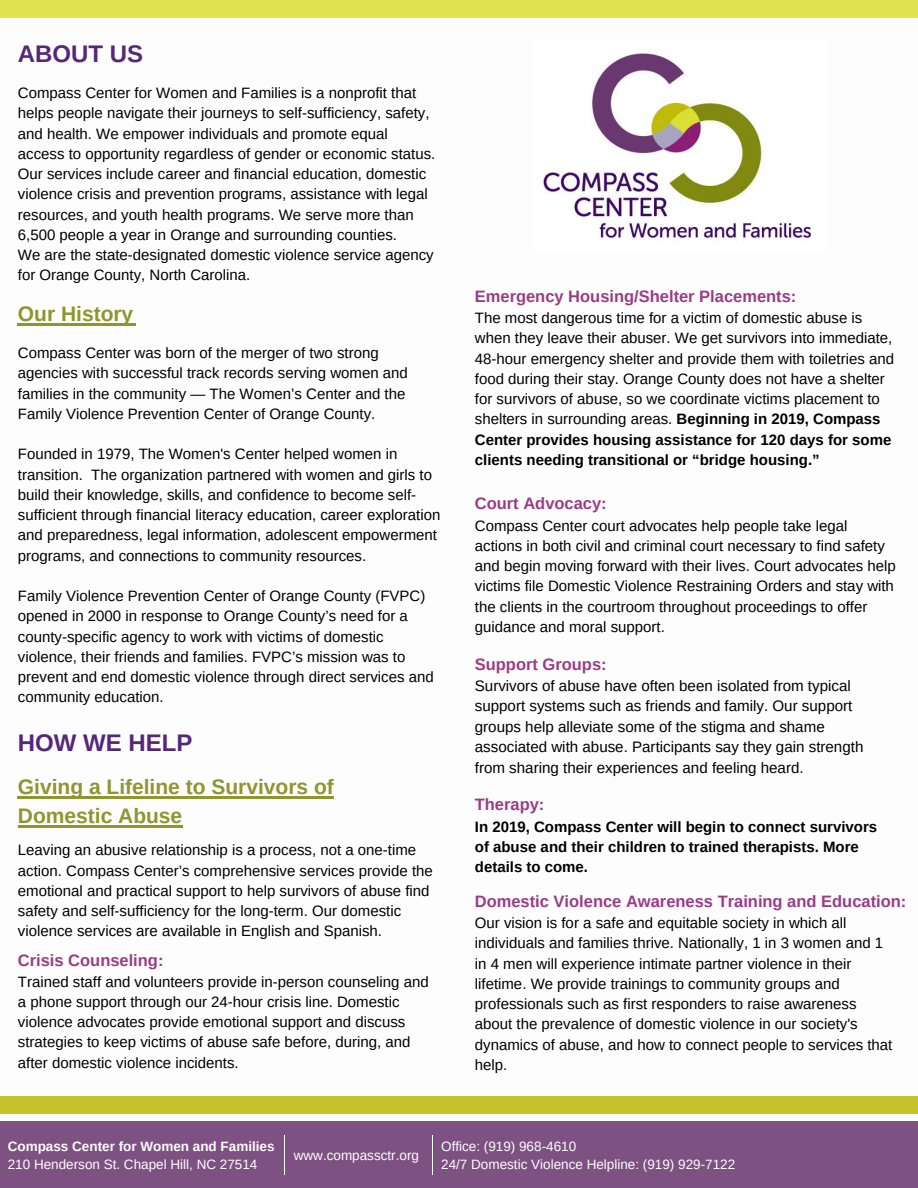
<style>
.page{position:relative;width:918px;height:1188px;background:#fff}
.page>*{position:absolute;margin:0;border:0;box-sizing:border-box;transform-origin:0 0}
.t1{font:700 24px "Arimo";color:#55277a}
.t2{font:700 21px/29.2px "Arimo";color:#8f962d}
.t3{font:700 16.5px "Arimo";color:#9b3b86}
.t4{font:15.15px/20.4px "Arimo";color:#000}
.t5{font:15px/20.2px "Arimo";color:#000}
.t6{font:700 15px/20.2px "Arimo";color:#000}
.t7{font:13.5px/18px "Arimo";color:#fdfdfd}
.t8{font:700 13.5px "Arimo";color:#fdfdfd}
.s1{font-weight:700}
</style>
<div class="page">
<div style="left:0;top:1121px;width:918px;height:67px;background:#7e5183"></div>
<div style="left:0;top:1096px;width:918px;height:18px;background:#c6c32a"></div>
<div style="left:0;top:0;width:918px;height:18px;background:#e0e34e"></div>
<img style="left:543px;top:53px;width:268px;height:192px">
<hr style="left:18px;top:324px;width:118px;height:2px;background:#8f962d">
<hr style="left:18px;top:796px;width:316px;height:2px;background:#8f962d">
<hr style="left:19px;top:825px;width:164px;height:2px;background:#8f962d">
<hr style="left:284px;top:1136px;width:1px;height:39px;background:#fdfdfd">
<hr style="left:432px;top:1136px;width:1px;height:39px;background:#fdfdfd">
<h1 class="t1" style="left:18px;top:41px;width:127px">ABOUT US</h1>
<p class="t5" style="left:18px;top:83px;width:419px">Compass Center for Women and Families is a nonprofit that helps people navigate their journeys to self-sufficiency, safety, and health. We empower individuals and promote equal access to opportunity regardless of gender or economic status.<br>Our services include career and financial education, domestic violence crisis and prevention programs, assistance with legal resources, and youth health programs. We serve more than 6,500 people a year in Orange and surrounding counties.<br>We are the state-designated domestic violence service agency for Orange County, North Carolina.</p>
<h2 class="t2" style="left:18px;top:300px;width:117px">Our History</h2>
<p class="t5" style="left:18px;top:343px;width:392px">Compass Center was born of the merger of two strong agencies with successful track records serving women and families in the community — The Women’s Center and the Family Violence Prevention Center of Orange County.</p>
<p class="t5" style="left:18px;top:444px;width:424px">Founded in 1979, The Women's Center helped women in transition. The organization partnered with women and girls to build their knowledge, skills, and confidence to become self&shy;sufficient through financial literacy education, career exploration and preparedness, legal information, adolescent empowerment programs, and connections to community resources.</p>
<p class="t5" style="left:18px;top:586px;width:417px">Family Violence Prevention Center of Orange County (FVPC) opened in 2000 in response to Orange County’s need for a county-specific agency to work with victims of domestic violence, their friends and families. FVPC’s mission was to prevent and end domestic violence through direct services and community education.</p>
<h1 class="t1" style="left:18px;top:729px;width:176px">HOW WE HELP</h1>
<h2 class="t2" style="left:18px;top:772px;width:318px">Giving a Lifeline to Survivors of<br>Domestic Abuse</h2>
<p class="t5" style="left:18px;top:840px;width:417px">Leaving an abusive relationship is a process, not a one-time action. Compass Center’s comprehensive services provide the emotional and practical support to help survivors of abuse find safety and self-sufficiency for the long-term. Our domestic violence services are available in English and Spanish.</p>
<p class="t3" style="left:18px;top:951px;width:147px">Crisis Counseling:</p>
<p class="t5" style="left:18px;top:971px;width:412px">Trained staff and volunteers provide in-person counseling and a phone support through our 24-hour crisis line. Domestic violence advocates provide emotional support and discuss strategies to keep victims of abuse safe before, during, and after domestic violence incidents.</p>
<p class="t3" style="left:475px;top:287px;width:323px">Emergency Housing/Shelter Placements:</p>
<p class="t5" style="left:475px;top:308px;width:421px">The most dangerous time for a victim of domestic abuse is when they leave their abuser. We get survivors into immediate, 48-hour emergency shelter and provide them with toiletries and food during their stay. Orange County does not have a shelter for survivors of abuse, so we coordinate victims placement to shelters in surrounding areas. <span class="s1">Beginning in 2019, Compass Center provides housing assistance for 120 days for some clients needing transitional or “bridge housing.”</span></p>
<p class="t3" style="left:475px;top:494px;width:133px">Court Advocacy:</p>
<p class="t5" style="left:475px;top:515px;width:422px">Compass Center court advocates help people take legal actions in both civil and criminal court necessary to find safety and begin moving forward with their lives. Court advocates help victims file Domestic Violence Restraining Orders and stay with the clients in the courtroom throughout proceedings to offer guidance and moral support.</p>
<p class="t3" style="left:475px;top:655px;width:133px">Support Groups:</p>
<p class="t4" style="left:475px;top:676px;width:390px">Survivors of abuse have often been isolated from typical support systems such as friends and family. Our support groups help alleviate some of the stigma and shame associated with abuse. Participants say they gain strength from sharing their experiences and feeling heard.</p>
<p class="t3" style="left:475px;top:795px;width:71px">Therapy:</p>
<p class="t6" style="left:475px;top:817px;width:404px">In 2019, Compass Center will begin to connect survivors of abuse and their children to trained therapists. More details to come.</p>
<p class="t3" style="left:475px;top:892px;width:433px">Domestic Violence Awareness Training and Education:</p>
<p class="t5" style="left:475px;top:913px;width:419px">Our vision is for a safe and equitable society in which all individuals and families thrive. Nationally, 1 in 3 women and 1 in 4 men will experience intimate partner violence in their lifetime. We provide trainings to community groups and professionals such as first responders to raise awareness about the prevalence of domestic violence in our society's dynamics of abuse, and how to connect people to services that help.</p>
<p class="t8" style="left:8px;top:1139px;width:268px">Compass Center for Women and Families</p>
<p class="t7" style="left:8px;top:1155px;width:251px">210 Henderson St. Chapel Hill, NC 27514</p>
<p class="t7" style="left:294px;top:1146px;width:127px">www.compassctr.org</p>
<p class="t7" style="left:441px;top:1137px;width:296px">Office: (919) 968-4610<br>24/7 Domestic Violence Helpline: (919) 929-7122</p>
</div>
